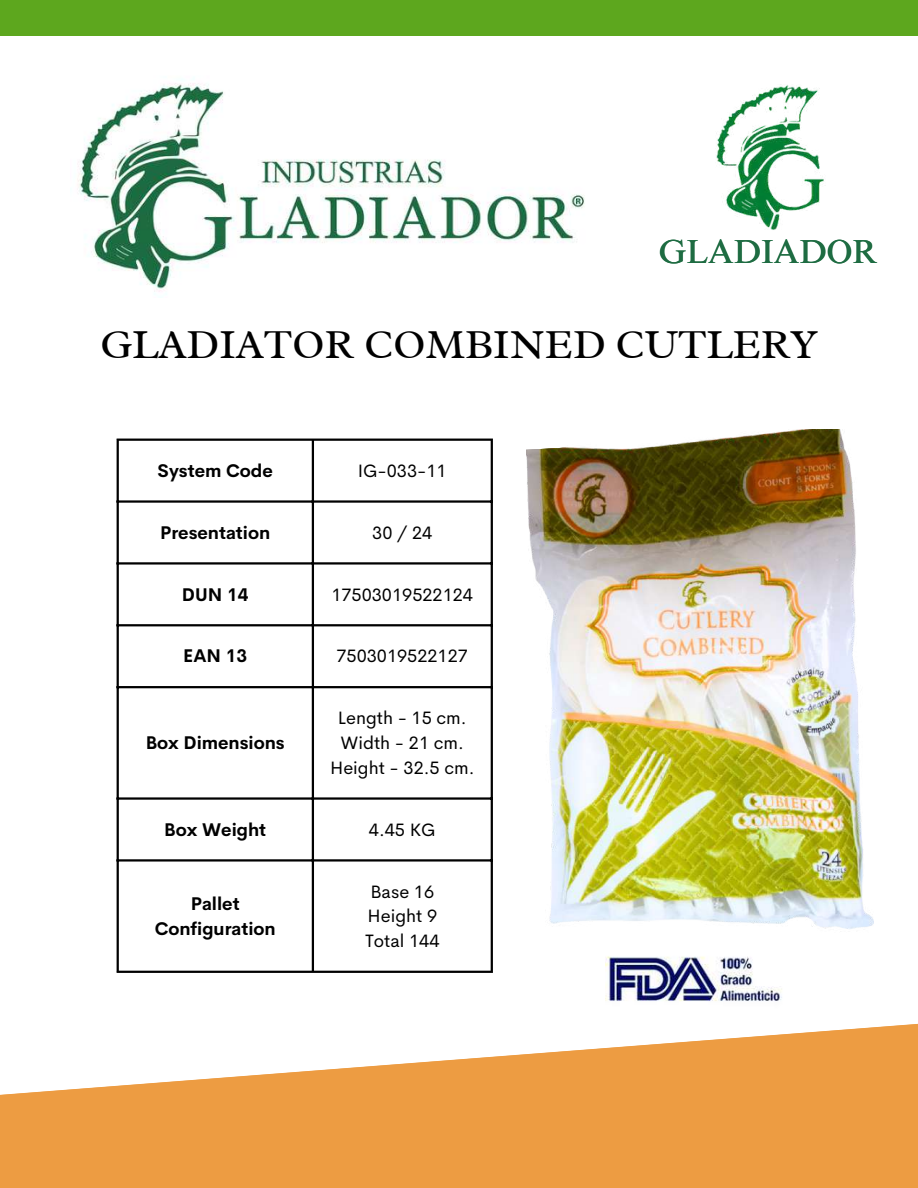
<style>
.page{position:relative;width:918px;height:1188px;background:#ed9c42}
.page>*{position:absolute;margin:0;border:0;box-sizing:border-box;transform-origin:0 0}
.t1{font:41.7px "Radley";color:#000}
.t2{font:33.15px "Times NRMT Pro";color:#1e6c42}
.t3{font:18px/24.8px "Cerebri Sans";color:#000;text-align:center}
.t4{font:700 18px/24.8px "Cerebri Sans";color:#000;text-align:center}
</style>
<div class="page">
<div style="left:0;top:36px;width:918px;height:1059px;background:#fff"></div>
<div style="left:0;top:0;width:918px;height:36px;background:#5da71e"></div>
<img style="left:527px;top:429px;width:347px;height:513px">
<div style="left:494px;top:394px;width:89px;height:57px;background:#fff"></div>
<img style="left:606px;top:942px;width:177px;height:68px">
<img style="left:71px;top:63px;width:524px;height:235px">
<hr style="left:117px;top:441px;width:2px;height:530px;background:#000">
<hr style="left:312px;top:441px;width:2px;height:530px;background:#000">
<hr style="left:491px;top:441px;width:2px;height:530px;background:#000">
<hr style="left:117px;top:439px;width:376px;height:2px;background:#000">
<hr style="left:117px;top:500px;width:376px;height:3px;background:#000">
<hr style="left:117px;top:562px;width:376px;height:3px;background:#000">
<hr style="left:117px;top:624px;width:376px;height:2px;background:#000">
<hr style="left:117px;top:686px;width:376px;height:2px;background:#000">
<hr style="left:117px;top:797px;width:376px;height:3px;background:#000">
<hr style="left:117px;top:859px;width:376px;height:3px;background:#000">
<hr style="left:117px;top:971px;width:376px;height:2px;background:#000">
<img style="left:709px;top:85px;width:117px;height:152px">
<h2 class="t2" style="left:659px;top:240px;width:221px">GLADIADOR</h2>
<h1 class="t1" style="left:100px;top:318px;width:719px">GLADIATOR COMBINED CUTLERY</h1>
<p class="t4" style="left:158px;top:458px;width:117px">System Code</p>
<p class="t3" style="left:358px;top:458px;width:90px">IG-033-11</p>
<p class="t4" style="left:160px;top:520px;width:112px">Presentation</p>
<p class="t3" style="left:372px;top:520px;width:61px">30 / 24</p>
<p class="t4" style="left:182px;top:582px;width:68px">DUN 14</p>
<p class="t3" style="left:331px;top:582px;width:143px">17503019522124</p>
<p class="t4" style="left:183px;top:644px;width:65px">EAN 13</p>
<p class="t3" style="left:336px;top:644px;width:133px">7503019522127</p>
<p class="t4" style="left:146px;top:730px;width:141px">Box Dimensions</p>
<p class="t3" style="left:330px;top:706px;width:146px">Length - 15 cm.<br>Width - 21 cm.<br>Height - 32.5 cm.</p>
<p class="t4" style="left:164px;top:817px;width:103px">Box Weight</p>
<p class="t3" style="left:369px;top:817px;width:68px">4.45 KG</p>
<p class="t4" style="left:155px;top:891px;width:123px">Pallet<br>Configuration</p>
<p class="t3" style="left:365px;top:879px;width:76px;text-align:left">Base 16<br>Height 9<br>Total 144</p>
</div>
